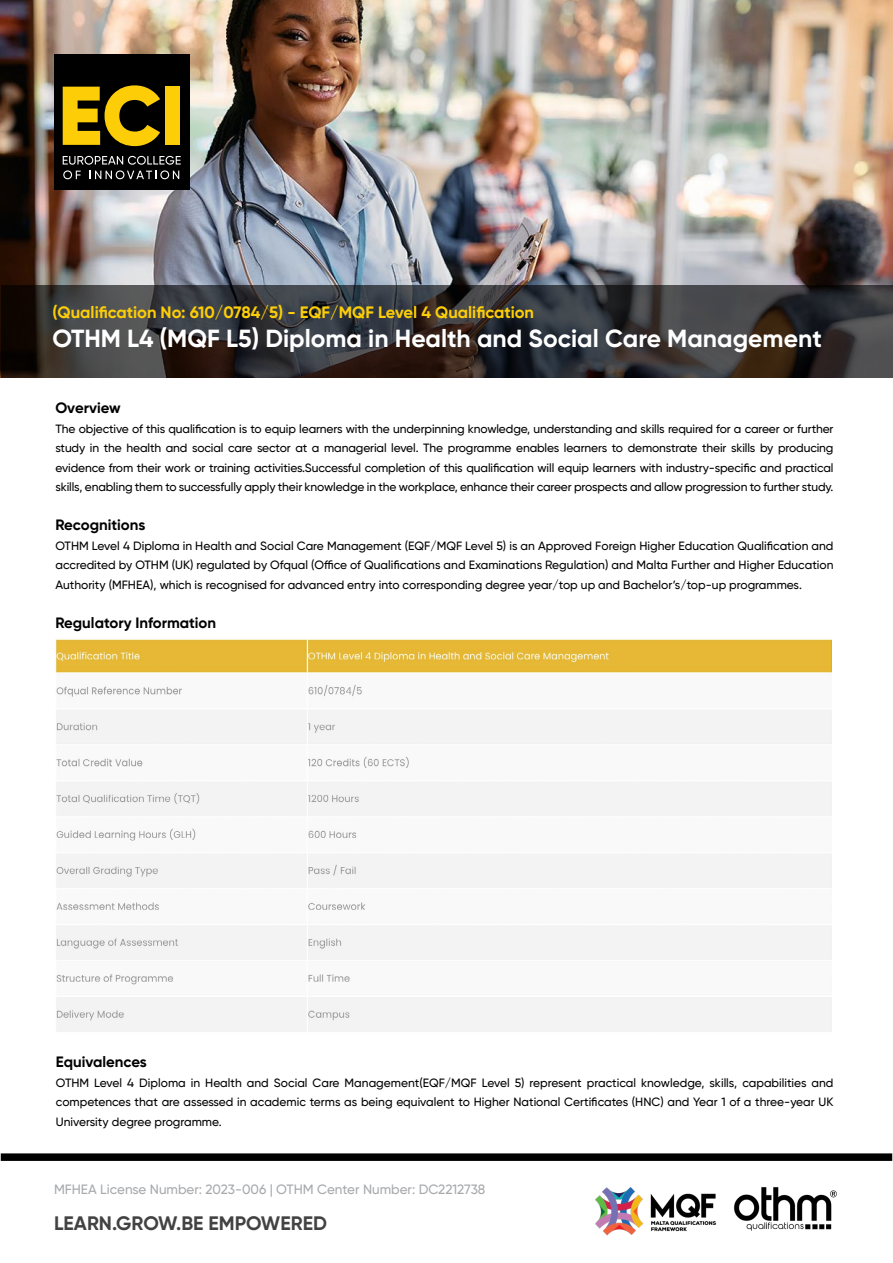
<style>
.page{position:relative;width:893px;height:1263px;background:#fff}
.page>*{position:absolute;margin:0;border:0;box-sizing:border-box;transform-origin:0 0}
.t1{font:700 24.75px "Gilroy";color:#fff}
.t2{font:700 19.5px "Gilroy";color:#424242}
.t3{font:700 16.5px "Gilroy";color:#fdce07}
.t4{font:700 15px "Gilroy";color:#000}
.t5{font:500 13.5px "Gilroy";color:#a7a9ac}
.t6{font:500 12px/19.5px "Gilroy";color:#000;text-align:justify}
</style>
<div class="page">
<img style="left:0;top:0;width:893px;height:377px">
<div style="left:1px;top:1153px;width:891px;height:8px;background:#000"></div>
<div style="left:54px;top:54px;width:135px;height:135px;background:#000"></div>
<svg style="left:63px;top:85px;width:97px;height:61px"></svg>
<div style="left:165px;top:87px;width:15px;height:58px;background:#fdce07"></div>
<svg style="left:63px;top:156px;width:118px;height:23px"></svg>
<svg style="left:1px;top:285px;width:891px;height:92px"></svg>
<img style="left:734px;top:1187px;width:103px;height:44px">
<img style="left:595px;top:1187px;width:121px;height:49px">
<img style="left:56px;top:639px;width:776px;height:393px">
<h3 class="t3" style="left:52px;top:302px;width:483px">(Qualification No: 610/0784/5) - EQF/MQF Level 4 Qualification</h3>
<h1 class="t1" style="left:52px;top:323px;width:771px">OTHM L4 (MQF L5) Diploma in Health and Social Care Management</h1>
<p class="t4" style="left:55px;top:399px;width:67px">Overview</p>
<p class="t6" style="left:55px;top:419px;width:780px">The objective of this qualification is to equip learners with the underpinning knowledge, understanding and skills required for a career or further study in the health and social care sector at a managerial level. The programme enables learners to demonstrate their skills by producing evidence from their work or training activities.Successful completion of this qualification will equip learners with industry-specific and practical skills, enabling them to successfully apply their knowledge in the workplace, enhance their career prospects and allow progression to further study.</p>
<p class="t4" style="left:55px;top:516px;width:91px">Recognitions</p>
<p class="t6" style="left:55px;top:536px;width:780px">OTHM Level 4 Diploma in Health and Social Care Management (EQF/MQF Level 5) is an Approved Foreign Higher Education Qualification and accredited by OTHM (UK) regulated by Ofqual (Office of Qualifications and Examinations Regulation) and Malta Further and Higher Education Authority (MFHEA), which is recognised for advanced entry into corresponding degree year/top up and Bachelor’s/top-up programmes.</p>
<p class="t4" style="left:55px;top:613px;width:162px">Regulatory Information</p>
<p class="t4" style="left:56px;top:1053px;width:92px">Equivalences</p>
<p class="t6" style="left:56px;top:1073px;width:779px">OTHM Level 4 Diploma in Health and Social Care Management(EQF/MQF Level 5) represent practical knowledge, skills, capabilities and competences that are assessed in academic terms as being equivalent to Higher National Certificates (HNC) and Year 1 of a three-year UK University degree programme.</p>
<p class="t5" style="left:54px;top:1181px;width:433px">MFHEA License Number: 2023-006 | OTHM Center Number: DC2212738</p>
<h2 class="t2" style="left:54px;top:1210px;width:274px">LEARN.GROW.BE EMPOWERED</h2>
</div>
